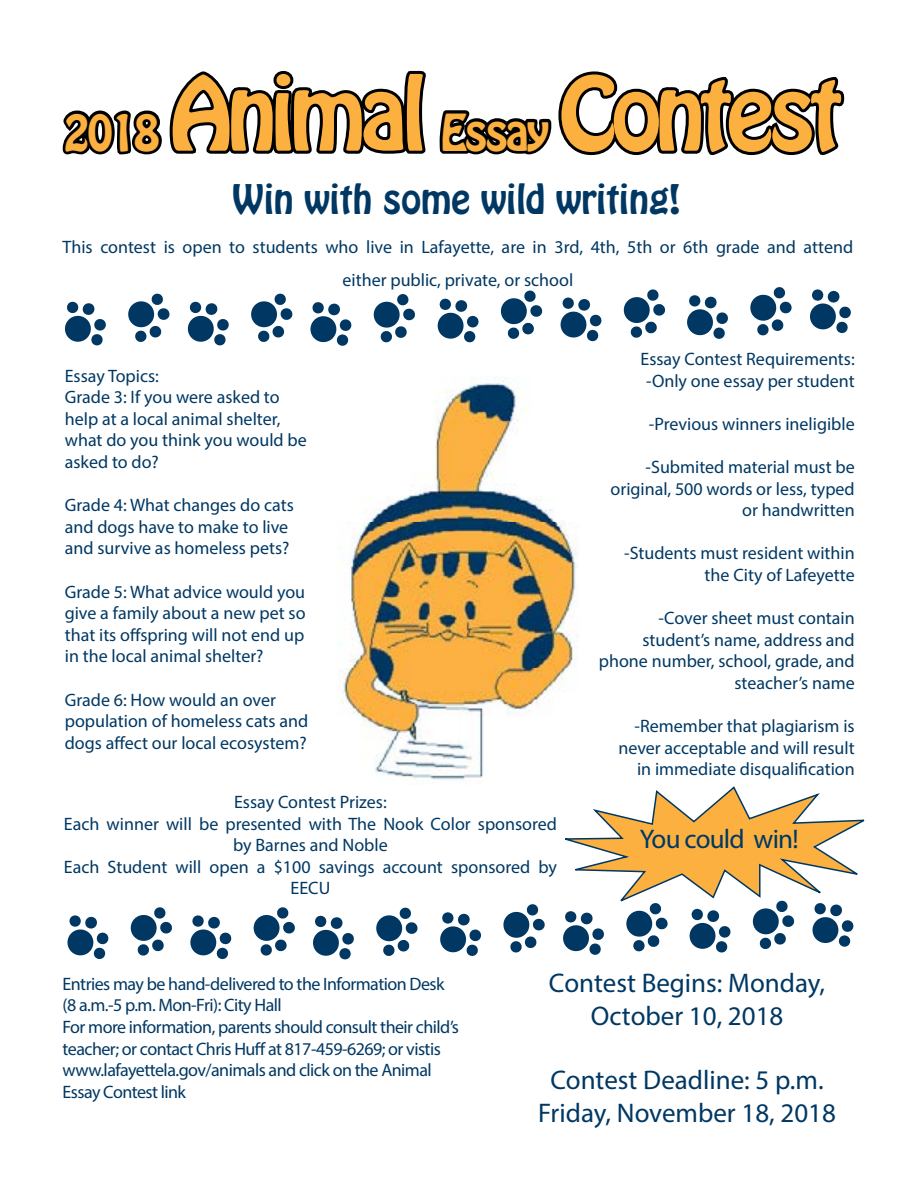
<style>
.page{position:relative;width:918px;height:1188px;background:#fff}
.page>*{position:absolute;margin:0;border:0;box-sizing:border-box;transform-origin:0 0}
.t1{font:90px "Hobo Std";letter-spacing:-.06em;color:#fbb040}
.t2{font:36px "Hobo Std";color:#003863}
.t3{font:27px/32.4px "Myriad Pro";color:#003863;text-align:center}
.t4{font:27px "Myriad Pro";letter-spacing:-.03em;color:#003863}
.t5{font:18px/21.6px "Myriad Pro";color:#003863;text-align:right}
.t6{font:18px/21.6px "Myriad Pro";letter-spacing:-.03em;color:#003863}
.s1{font-size:45px}
</style>
<div class="page">
<img style="left:338px;top:376px;width:240px;height:404px">
<svg style="left:67px;top:915px;width:42px;height:45px"></svg>
<svg style="left:130px;top:907px;width:42px;height:49px"></svg>
<svg style="left:190px;top:915px;width:42px;height:45px"></svg>
<svg style="left:253px;top:907px;width:42px;height:49px"></svg>
<svg style="left:313px;top:915px;width:41px;height:45px"></svg>
<svg style="left:376px;top:907px;width:42px;height:49px"></svg>
<svg style="left:440px;top:912px;width:42px;height:44px"></svg>
<svg style="left:503px;top:904px;width:42px;height:49px"></svg>
<svg style="left:64px;top:301px;width:42px;height:45px"></svg>
<svg style="left:128px;top:293px;width:42px;height:49px"></svg>
<svg style="left:187px;top:301px;width:42px;height:45px"></svg>
<svg style="left:251px;top:293px;width:42px;height:49px"></svg>
<svg style="left:310px;top:302px;width:42px;height:44px"></svg>
<svg style="left:373px;top:294px;width:42px;height:49px"></svg>
<svg style="left:437px;top:298px;width:42px;height:45px"></svg>
<svg style="left:500px;top:290px;width:43px;height:49px"></svg>
<svg style="left:560px;top:297px;width:42px;height:45px"></svg>
<svg style="left:623px;top:289px;width:42px;height:49px"></svg>
<svg style="left:687px;top:295px;width:41px;height:44px"></svg>
<svg style="left:750px;top:287px;width:42px;height:49px"></svg>
<svg style="left:810px;top:289px;width:41px;height:45px"></svg>
<svg style="left:563px;top:786px;width:302px;height:169px"></svg>
<svg style="left:62px;top:70px;width:364px;height:85px"></svg>
<svg style="left:439px;top:110px;width:110px;height:45px"></svg>
<svg style="left:558px;top:71px;width:287px;height:85px"></svg>
<h1 class="t1" style="left:64px;top:52px;width:780px"><span class="s1">2018</span> Animal <span class="s1">Essay</span> Contest</h1>
<h2 class="t2" style="left:233px;top:174px;width:449px">Win with some wild writing!</h2>
<p class="t5" style="left:63px;top:231px;width:792px;line-height:32.4px;text-align:center">This contest is open to students who live in Lafayette, are in 3rd, 4th, 5th or 6th grade and attend either public, private, or school</p>
<p class="t5" style="left:65px;top:364px;width:244px;text-align:left">Essay Topics:<br>Grade 3: If you were asked to help at a local animal shelter, what do you think you would be asked to do?</p>
<p class="t5" style="left:65px;top:494px;width:231px;text-align:left">Grade 4: What changes do cats and dogs have to make to live and survive as homeless pets?</p>
<p class="t5" style="left:65px;top:580px;width:242px;text-align:justify">Grade 5: What advice would you give a family about a new pet so that its offspring will not end up in the local animal shelter?</p>
<p class="t5" style="left:65px;top:688px;width:245px;text-align:left">Grade 6: How would an over population of homeless cats and dogs affect our local ecosystem?</p>
<p class="t5" style="left:64px;top:791px;width:495px;text-align:center">Essay Contest Prizes:<br>Each winner will be presented with The Nook Color sponsored by Barnes and Noble<br>Each Student will open a $100 savings account sponsored by<br>EECU</p>
<p class="t5" style="left:640px;top:348px;width:216px;text-align:center">Essay Contest Requirements: -Only one essay per student</p>
<p class="t5" style="left:649px;top:413px;width:207px">-Previous winners ineligible</p>
<p class="t5" style="left:611px;top:456px;width:246px">-Submited material must be original, 500 words or less, typed or handwritten</p>
<p class="t5" style="left:624px;top:542px;width:232px">-Students must resident within the City of Lafeyette</p>
<p class="t5" style="left:599px;top:607px;width:257px">-Cover sheet must contain student’s name, address and phone number, school, grade, and steacher’s name</p>
<p class="t5" style="left:618px;top:715px;width:238px">-Remember that plagiarism is never acceptable and will result in immediate disqualification</p>
<h3 class="t4" style="left:640px;top:823px;width:160px">You could win!</h3>
<p class="t6" style="left:63px;top:973px;width:398px">Entries may be hand-delivered to the Information Desk (8 a.m.-5 p.m. Mon-Fri): City Hall<br>For more information, parents should consult their child’s teacher; or contact Chris Huff at 817-459-6269; or vistis www.lafayettela.gov/animals and click on the Animal Essay Contest link</p>
<h3 class="t3" style="left:549px;top:967px;width:278px">Contest Begins: Monday,<br>October 10, 2018</h3>
<h3 class="t3" style="left:538px;top:1064px;width:299px">Contest Deadline: 5 p.m.<br>Friday, November 18, 2018</h3>
</div>
